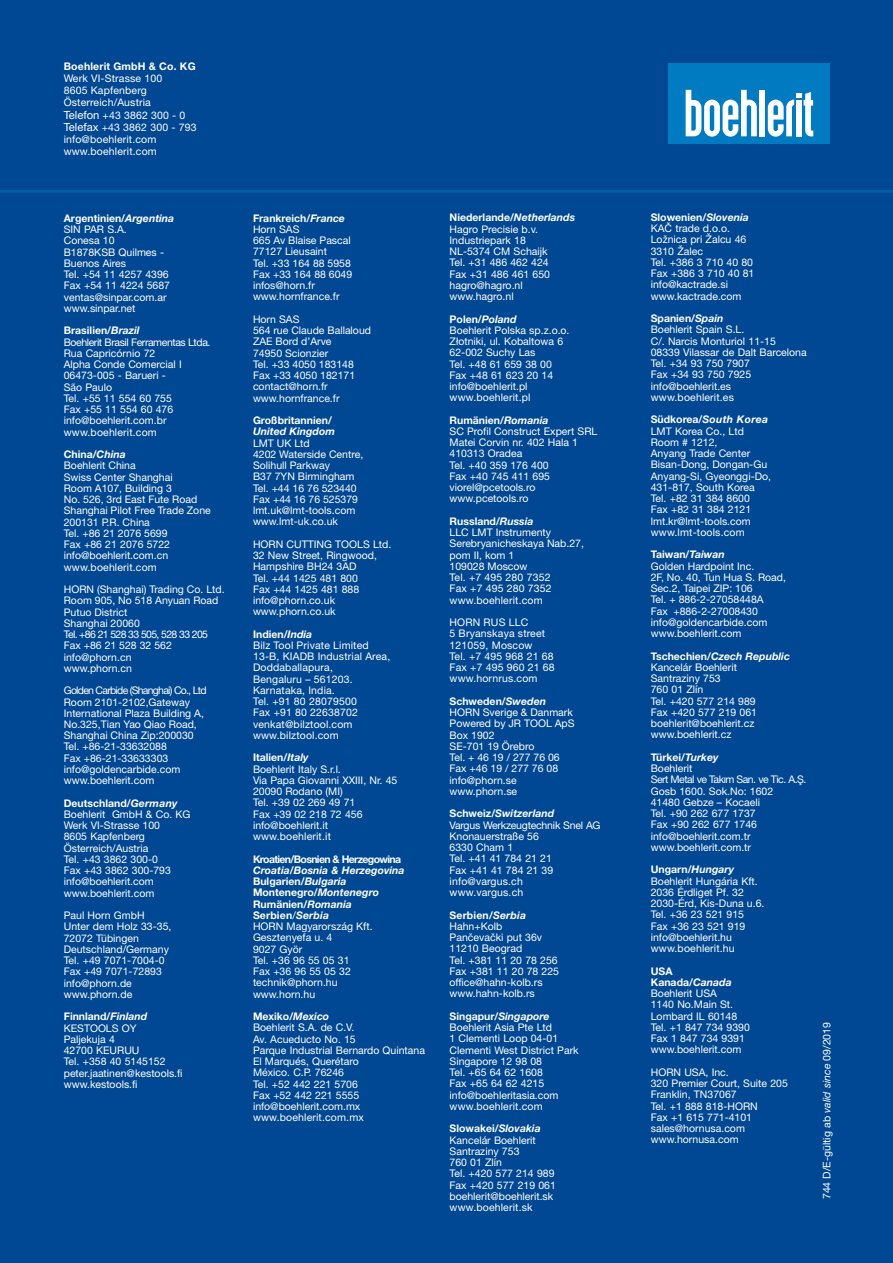
<style>
.page{position:relative;width:893px;height:1263px;background:#004893}
.page>*{position:absolute;margin:0;border:0;box-sizing:border-box;transform-origin:0 0}
.t1{font:10.5px/11.2px "Helvetica Neue LT Pro";color:#fff}
.t2{font:700 10.5px "Helvetica Neue LT Pro";color:#fff}
.t3{font:700 10.5px "Helvetica Neue LT Pro";letter-spacing:-.06em;color:#fff}
.t4{font:italic 700 10.5px "Helvetica Neue LT Pro";color:#fff}
.s1{font-size:11.25px}
.s2{font-weight:700}
.s3{font-weight:700;font-style:italic}
.s4{font-family:"Arial"}
.s5{font-style:italic}
</style>
<div class="page">
<hr style="left:0;top:190px;width:893px;height:3px;background:#007bc1">
<div style="left:669px;top:63px;width:161px;height:81px;background:#007bc1"></div>
<div style="left:759px;top:90px;width:6px;height:46px;background:#fff"></div>
<svg style="left:768px;top:92px;width:45px;height:45px"></svg>
<svg style="left:686px;top:90px;width:71px;height:47px"></svg>
<p class="t2" style="left:64px;top:59px;width:133px">Boehlerit GmbH &amp; Co. KG</p>
<p class="t1" style="left:64px;top:72px;width:100px;line-height:12px">Werk VI-Strasse 100<br>8605 Kapfenberg<br>Österreich/Austria</p>
<p class="t1" style="left:64px;top:109px;width:134px;line-height:12px"><span class="s1">Telefon</span> +43 3862 300 - 0<br><span class="s1">Telefax</span> +43 3862 300 - 793 info@boehlerit.com www.boehlerit.com</p>
<p class="t1" style="left:64px;top:212px;width:112px"><span class="s2">Argentinien/</span><span class="s3">Argentina<br></span>SIN PAR S.A.<br>Conesa 10<br>B1878KSB Quilmes -<br>Buenos Aires<br>Tel. +54 11 4257 4396<br>Fax +54 11 4224 5687 ventas@sinpar.com.ar www.sinpar.net</p>
<p class="t1" style="left:64px;top:325px;width:148px"><span class="s2">Brasilien/</span><span class="s3">Brazil<br></span>Boehlerit Brasil Ferramentas Ltda.<br>Rua Capricórnio 72<br>Alpha Conde Comercial I<br>06473-005 - Barueri -<br>São Paulo<br>Tel. +55 11 554 60 755<br>Fax +55 11 554 60 476 info@boehlerit.com.br www.boehlerit.com</p>
<p class="t1" style="left:64px;top:448px;width:149px"><span class="s2">China/</span><span class="s3">China<br></span>Boehlerit China<br>Swiss Center Shanghai<br>Room A107, Building 3<br>No. 526, 3rd East Fute Road<br>Shanghai Pilot Free Trade Zone<br>200131 P.R. China<br>Tel. +86 21 2076 5699<br>Fax +86 21 2076 5722 info@boehlerit.com.cn www.boehlerit.com</p>
<p class="t1" style="left:64px;top:583px;width:162px">HORN (Shanghai) Trading Co. Ltd.<br>Room 905, No 518 Anyuan Road<br>Putuo District<br>Shanghai 20060<br>Tel. +86 21 528 33 505, 528 33 205<br>Fax +86 21 528 32 562 info@phorn.cn<br>www.phorn.cn</p>
<p class="t1" style="left:64px;top:685px;width:144px">Golden Carbide (Shanghai) Co., Ltd<br>Room 2101-2102,Gateway<br>International Plaza Building A,<br>No.325,Tian Yao Qiao Road,<br>Shanghai China Zip:200030<br>Tel. +86-21-33632088<br>Fax +86-21-33633303 info@goldencarbide.com www.boehlerit.com</p>
<p class="t1" style="left:64px;top:797px;width:128px"><span class="s2">Deutschland/</span><span class="s3">Germany<br></span>Boehlerit GmbH &amp; Co. KG<br>Werk VI-Strasse 100<br>8605 Kapfenberg<br>Österreich/Austria<br>Tel. +43 3862 300-0<br>Fax +43 3862 300-793 info@boehlerit.com www.boehlerit.com</p>
<p class="t1" style="left:64px;top:909px;width:109px">Paul Horn GmbH<br>Unter dem Holz 33-35,<br>72072 Tübingen<br>Deutschland/Germany<br>Tel. +49 7071-7004-0<br>Fax +49 7071-72893 info@phorn.de www.phorn.de</p>
<p class="t1" style="left:64px;top:1011px;width:120px"><span class="s2">Finnland/</span><span class="s3">Finland<br></span>KESTOOLS OY<br>Paljekuja 4<br>42700 KEURUU<br>Tel. +358 40 5145152 peter.jaatinen@kestools.fi www.kestools.fi</p>
<p class="t1" style="left:253px;top:212px;width:101px"><span class="s2">Frankreich/</span><span class="s3">France<br></span>Horn SAS<br>665 Av Blaise Pascal<br>77127 Lieusaint<br>Tel. +33 164 88 5958<br>Fax +33 164 88 6049 infos@horn.fr www.hornfrance.fr</p>
<p class="t1" style="left:253px;top:313px;width:120px">Horn SAS<br>564 rue Claude Ballaloud<br>ZAE Bord d’Arve<br>74950 Scionzier<br>Tel. +33 4050 183148<br>Fax +33 4050 182171 contact@horn.fr www.hornfrance.fr</p>
<p class="t2" style="left:253px;top:414px;width:80px">Großbritannien/</p>
<p class="t4" style="left:253px;top:425px;width:83px">United Kingdom</p>
<p class="t1" style="left:253px;top:437px;width:112px">LMT UK Ltd<br>4202 Waterside Centre,<br>Solihull Parkway<br>B37 7YN Birmingham<br>Tel. +44 16 76 523440<br>Fax +44 16 76 525379 lmt.uk@lmt-tools.com www.lmt-uk.co.uk</p>
<p class="t1" style="left:253px;top:538px;width:140px">HORN CUTTING TOOLS Ltd.<br>32 New Street, Ringwood,<br>Hampshire BH24 3AD<br>Tel. +44 1425 481 800<br>Fax +44 1425 481 888 info@phorn.co.uk www.phorn.co.uk</p>
<p class="t1" style="left:253px;top:628px;width:139px"><span class="s2">Indien/</span><span class="s3">India<br></span>Bilz Tool Private Limited<br>13-B, KIADB Industrial Area,<br>Doddaballapura,<br>Bengaluru – 561203.<br>Karnataka, India.<br>Tel. +91 80 28079500<br>Fax +91 80 22638702 venkat@bilztool.com www.bilztool.com</p>
<p class="t1" style="left:253px;top:752px;width:146px"><span class="s2">Italien/</span><span class="s3">Italy<br></span>Boehlerit Italy S.r.l.<br>Via Papa Giovanni XXIII, Nr. 45<br>20090 Rodano (MI)<br>Tel. +39 02 269 49 71<br>Fax +39 02 218 72 456 info@boehlerit.it www.boehlerit.it</p>
<p class="t3" style="left:253px;top:852px;width:150px">Kroatien/Bosnien &amp; Herzegowina</p>
<p class="t1" style="left:253px;top:864px;width:153px"><span class="s3">Croatia/Bosnia &amp; Herzegovina<br></span><span class="s2">Bulgarien/</span><span class="s3">Bulgaria<br></span><span class="s2">Montenegro/</span><span class="s3">Montenegro<br></span><span class="s2">Rumänien/</span><span class="s3">Romania<br></span><span class="s2">Serbien</span>/<span class="s3">Serbia<br></span>HORN Magyarország Kft.<br>Gesztenyefa u. 4<br>9027 Györ<br>Tel. +36 96 55 05 31<br>Fax +36 96 55 05 32 technik@phorn.hu<br>www.horn.hu</p>
<p class="t1" style="left:253px;top:1010px;width:174px"><span class="s2">Mexiko/</span><span class="s3">Mexico<br></span>Boehlerit S.A. de C.V.<br>Av. Acueducto No. 15<br>Parque Industrial Bernardo Quintana<br>El Marqués, Querétaro<br>México. C.P. 76246<br>Tel. +52 442 221 5706<br>Fax +52 442 221 5555 info@boehlerit.com.mx www.boehlerit.com.mx</p>
<p class="t1" style="left:450px;top:212px;width:127px"><span class="s2">Niederlande/</span><span class="s3">Netherlands<br></span>Hagro Precisie b.v.<br>Industriepark 18<br>NL-5374 CM Schaijk<br>Tel. +31 486 462 424<br>Fax +31 486 461 650 hagro@hagro.nl www.hagro.nl</p>
<p class="t1" style="left:450px;top:313px;width:121px"><span class="s2">Polen/</span><span class="s3">Poland<br></span>Boehlerit Polska sp.z.o.o.<br>Złotniki, ul. Kobaltowa 6<br>62-002 Suchy Las<br>Tel. +48 61 659 38 00<br>Fax +48 61 623 20 14 info@boehlerit.pl www.boehlerit.pl</p>
<p class="t1" style="left:450px;top:414px;width:149px"><span class="s2">Rumänien/</span><span class="s3">Romania<br></span>SC Profil Construct Expert SRL<br>Matei Corvin nr. 402 Hala 1<br>410313 Oradea<br>Tel. +40 359 176 400<br>Fax +40 745 411 695 viorel@pcetools.ro www.pcetools.ro</p>
<p class="t1" style="left:450px;top:515px;width:136px"><span class="s2">Russland/</span><span class="s3">Russia<br></span>LLC LMT Instrumenty<br>Serebryanicheskaya Nab.27, pom II, kom 1<br>109028 Moscow<br>Tel. +7 495 280 7352<br>Fax +7 495 280 7352 www.boehlerit.com</p>
<p class="t1" style="left:450px;top:617px;width:107px">HORN RUS LLC<br>5 Bryanskaya street<br>121059, Moscow<br>Tel. +7 495 968 21 68<br>Fax +7 495 960 21 68 www.hornrus.com</p>
<p class="t1" style="left:450px;top:695px;width:127px"><span class="s2">Schweden/</span><span class="s3">Sweden<br></span>HORN Sverige &amp; Danmark<br>Powered by JR TOOL ApS<br>Box 1902<br>SE-701 19 Örebro<br>Tel. + 46 19 / 277 76 06<br>Fax +46 19 / 277 76 08 info@phorn.se www.phorn.se</p>
<p class="t1" style="left:450px;top:808px;width:153px"><span class="s2">Schweiz/</span><span class="s3">Switzerland<br></span>Vargus Werkzeugtechnik Snel AG<br>Knonauerstraße 56<br>6330 Cham 1<br>Tel. +41 41 784 21 21<br>Fax +41 41 784 21 39 info@vargus.ch<br>www.vargus.ch</p>
<p class="t1" style="left:450px;top:909px;width:111px"><span class="s2">Serbien/</span><span class="s3">Serbia<br></span>Hahn+Kolb<br>Pančevački put 36v<br>11210 Beograd<br>Tel. +381 11 20 78 256<br>Fax +381 11 20 78 225 office@hahn-kolb.rs www.hahn-kolb.rs</p>
<p class="t1" style="left:450px;top:1010px;width:131px"><span class="s2">Singapur/</span><span class="s3">Singapore<br></span>Boehlerit Asia Pte Ltd<br>1 Clementi Loop 04-01<br>Clementi West District Park<br>Singapore 12 98 08<br>Tel. +65 64 62 1608<br>Fax +65 64 62 4215 info@boehleritasia.com www.boehlerit.com</p>
<p class="t1" style="left:450px;top:1123px;width:108px"><span class="s2">Slowakei/</span><span class="s3">Slovakia<br></span>Kancelár Boehlerit<br>Santraziny 753<br>760 01 Zlín<br>Tel. +420 577 214 989<br>Fax +420 577 219 061 boehlerit@boehlerit.sk www.boehlerit.sk</p>
<p class="t1" style="left:651px;top:211px;width:105px"><span class="s2">Slowenien/</span><span class="s3">Slovenia<br></span>KA<span class="s4">Č</span> trade d.o.o.<br>Ložnica pri Žalcu 46<br>3310 Žalec<br>Tel. +386 3 710 40 80<br>Fax +386 3 710 40 81 info@kactrade.si www.kactrade.com</p>
<p class="t1" style="left:651px;top:313px;width:157px"><span class="s2">Spanien/</span><span class="s3">Spain<br></span>Boehlerit Spain S.L.<br>C/. Narcis Monturiol 11-15<br>08339 Vilassar de Dalt Barcelona<br>Tel. +34 93 750 7907<br>Fax +34 93 750 7925 info@boehlerit.es www.boehlerit.es</p>
<p class="t1" style="left:651px;top:414px;width:122px"><span class="s2">Südkorea/</span><span class="s3">South Korea<br></span>LMT Korea Co., Ltd<br>Room # 1212,<br>Anyang Trade Center<br>Bisan-Dong, Dongan-Gu<br>Anyang-Si, Gyeonggi-Do,<br>431-817, South Korea<br>Tel. +82 31 384 8600<br>Fax +82 31 384 2121 lmt.kr@lmt-tools.com www.lmt-tools.com</p>
<p class="t1" style="left:651px;top:549px;width:137px"><span class="s2">Taiwan/</span><span class="s3">Taiwan<br></span>Golden Hardpoint Inc.<br>2F, No. 40, Tun Hua S. Road,<br>Sec.2, Taipei ZIP: 106<br>Tel. + 886-2-27058448A<br>Fax +886-2-27008430 info@goldencarbide.com www.boehlerit.com</p>
<p class="t1" style="left:651px;top:650px;width:141px"><span class="s2">Tschechien/</span><span class="s3">Czech Republic<br></span>Kancelár Boehlerit<br>Santraziny 753<br>760 01 Zlín<br>Tel. +420 577 214 989<br>Fax +420 577 219 061 boehlerit@boehlerit.cz www.boehlerit.cz</p>
<p class="t1" style="left:651px;top:751px;width:157px"><span class="s2">Türkei/</span><span class="s3">Turkey<br></span>Boehlerit<br>Sert Metal ve Takım San. ve Tic. A.Ş.<br>Gosb 1600. Sok.No: 1602<br>41480 Gebze – Kocaeli<br>Tel. +90 262 677 1737<br>Fax +90 262 677 1746 info@boehlerit.com.tr www.boehlerit.com.tr</p>
<p class="t1" style="left:651px;top:864px;width:115px"><span class="s2">Ungarn/</span><span class="s3">Hungary<br></span>Boehlerit Hungária Kft.<br>2036 Érdliget Pf. 32<br>2030-Érd, Kis-Duna u.6.<br>Tel. +36 23 521 915<br>Fax +36 23 521 919 info@boehlerit.hu www.boehlerit.hu</p>
<p class="t1" style="left:651px;top:965px;width:101px"><span class="s2">USA<br>Kanada/</span><span class="s3">Canada<br></span>Boehlerit USA<br>1140 No.Main St.<br>Lombard IL 60148<br>Tel. +1 847 734 9390<br>Fax 1 847 734 9391 www.boehlerit.com</p>
<p class="t1" style="left:651px;top:1066px;width:139px">HORN USA, Inc.<br>320 Premier Court, Suite 205<br>Franklin, TN37067<br>Tel. +1 888 818-HORN<br>Fax +1 615 771-4101 sales@hornusa.com www.hornusa.com</p>
<p class="t1" style="left:821px;top:1199px;width:179px;rotate:-90deg">744 D/E-gültig ab <span class="s5">valid since</span> 09/2019</p>
</div>
